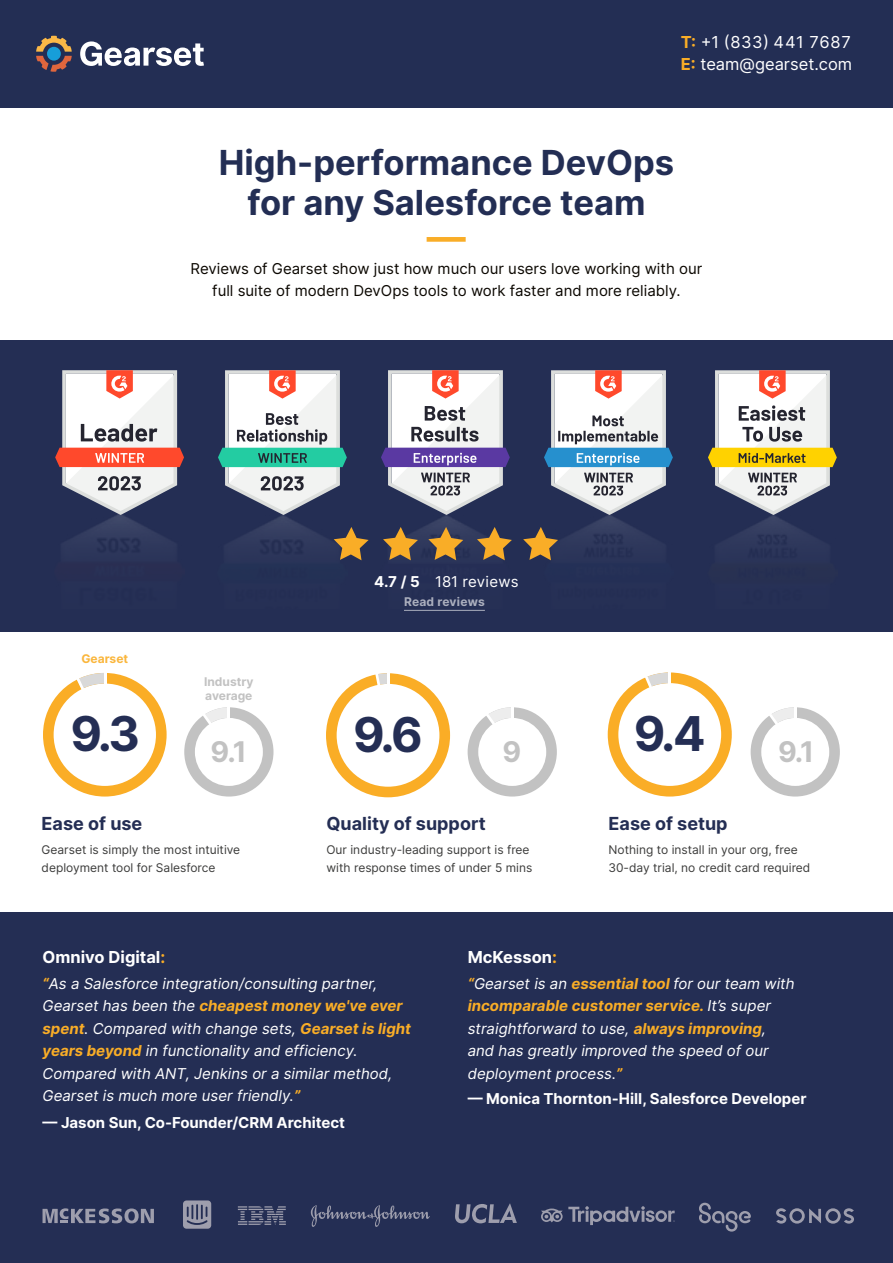
<style>
.page{position:relative;width:893px;height:1263px;background:#fff}
.page>*{position:absolute;margin:0;border:0;box-sizing:border-box;transform-origin:0 0}
.t1{font:700 48px "Inter";color:#242e54}
.t2{font:700 39px "Inter";color:#f9ad27}
.t3{font:700 34.5px/40.5px "Inter";color:#232e54;text-align:center}
.t4{font:700 28.5px "Inter";color:#c2c2c2}
.t5{font:700 18px "Inter";color:#242e54}
.t6{font:16.5px/22.5px "Inter";color:#fff}
.t7{font:700 16.5px "Inter";color:#fff}
.t8{font:italic 15px/22.5px "Inter";color:#fff}
.t9{font:15px/22.5px "Inter";color:#0b0700;text-align:center}
.t10{font:700 15px "Inter";color:#fff}
.t11{font:15px "Inter";letter-spacing:.015em;color:#fff}
.t12{font:12px/18px "Inter";color:#3c3c3b}
.t13{font:700 12px/13.5px "Inter";color:#c2c2c2}
.t14{font:700 12px "Inter";letter-spacing:.02em;color:#fff}
.t15{font:700 12px "Inter";color:#fab63c}
.s1{font-weight:700;color:#f9ad27}
.s2{font-weight:700}
.s3{color:#faad26}
</style>
<div class="page">
<div style="left:0;top:340px;width:893px;height:291px;background:#242e54"></div>
<div style="left:0;top:912px;width:893px;height:351px;background:#242e54"></div>
<svg style="left:334px;top:527px;width:35px;height:33px"></svg>
<svg style="left:383px;top:527px;width:35px;height:33px"></svg>
<svg style="left:428px;top:527px;width:35px;height:33px"></svg>
<svg style="left:477px;top:527px;width:35px;height:33px"></svg>
<svg style="left:523px;top:527px;width:35px;height:33px"></svg>
<svg style="left:43px;top:673px;width:124px;height:123px"></svg>
<svg style="left:184px;top:707px;width:89px;height:89px"></svg>
<svg style="left:326px;top:673px;width:124px;height:124px"></svg>
<hr style="left:387px;top:669px;width:3px;height:16px;background:#fff">
<svg style="left:608px;top:672px;width:124px;height:124px"></svg>
<hr style="left:668px;top:669px;width:3px;height:15px;background:#fff">
<hr style="left:404px;top:610px;width:81px;height:1px;background:#fff">
<svg style="left:218px;top:370px;width:129px;height:145px"></svg>
<svg style="left:381px;top:370px;width:129px;height:145px"></svg>
<svg style="left:55px;top:370px;width:129px;height:145px"></svg>
<svg style="left:708px;top:370px;width:129px;height:145px"></svg>
<svg style="left:544px;top:370px;width:129px;height:145px"></svg>
<div style="left:0;top:0;width:893px;height:107px;background:#232e54"></div>
<svg style="left:80px;top:41px;width:124px;height:25px"></svg>
<svg style="left:36px;top:36px;width:36px;height:36px"></svg>
<div style="left:47px;top:47px;width:14px;height:14px;background:#179ed9;border-radius:50%"></div>
<svg style="left:468px;top:707px;width:89px;height:89px"></svg>
<hr style="left:511px;top:706px;width:3px;height:15px;background:#fff">
<svg style="left:751px;top:707px;width:89px;height:89px"></svg>
<hr style="left:794px;top:706px;width:3px;height:15px;background:#fff">
<svg style="left:183px;top:1200px;width:28px;height:29px"></svg>
<svg style="left:238px;top:1206px;width:48px;height:19px"></svg>
<svg style="left:311px;top:1205px;width:119px;height:22px"></svg>
<svg style="left:776px;top:1208px;width:78px;height:16px"></svg>
<svg style="left:541px;top:1206px;width:134px;height:19px"></svg>
<svg style="left:455px;top:1203px;width:62px;height:20px"></svg>
<svg style="left:699px;top:1203px;width:52px;height:28px"></svg>
<svg style="left:43px;top:1208px;width:111px;height:15px"></svg>
<p class="t6" style="left:681px;top:30px;width:173px"><span class="s1">T:</span> +1 (833) 441 7687<br><span class="s1">E:</span> team@gearset.com</p>
<h3 class="t3" style="left:219px;top:141px;width:457px">High-performance DevOps for any Salesforce team</h3>
<h2 class="t2" style="left:427px;top:208px;width:40px">—</h2>
<p class="t9" style="left:190px;top:257px;width:513px">Reviews of Gearset show just how much our users love working with our full suite of modern DevOps tools to work faster and more reliably.</p>
<p class="t11" style="left:374px;top:571px;width:146px"><span class="s2">4.7 / 5</span> 181 reviews</p>
<p class="t15" style="left:81px;top:650px;width:48px">Gearset</p>
<h1 class="t1" style="left:70px;top:698px;width:71px">9.3</h1>
<p class="t13" style="left:204px;top:674px;width:51px">Industry average</p>
<h3 class="t4" style="left:211px;top:730px;width:38px">9.1</h3>
<p class="t5" style="left:42px;top:809px;width:102px">Ease of use</p>
<p class="t12" style="left:42px;top:840px;width:200px">Gearset is simply the most intuitive deployment tool for Salesforce</p>
<p class="t14" style="left:404px;top:592px;width:82px">Read reviews</p>
<h1 class="t1" style="left:353px;top:699px;width:71px">9.6</h1>
<h1 class="t1" style="left:634px;top:697px;width:73px">9.4</h1>
<h3 class="t4" style="left:503px;top:730px;width:20px">9</h3>
<h3 class="t4" style="left:778px;top:730px;width:38px">9.1</h3>
<p class="t5" style="left:326px;top:809px;width:161px">Quality of support</p>
<p class="t12" style="left:326px;top:840px;width:207px">Our industry-leading support is free with response times of under 5 mins</p>
<p class="t5" style="left:608px;top:809px;width:121px">Ease of setup</p>
<p class="t12" style="left:608px;top:840px;width:203px">Nothing to install in your org, free<br>30-day trial, no credit card required</p>
<p class="t7" style="left:43px;top:945px;width:124px">Omnivo Digital<span class="s3">:</span></p>
<p class="t8" style="left:43px;top:972px;width:370px"><span class="s1">“</span>As a Salesforce integration/consulting partner, Gearset has been the <span class="s1">cheapest money we've ever spent</span>. Compared with change sets, <span class="s1">Gearset is light years beyond</span> in functionality and efficiency.<br>Compared with ANT, Jenkins or a similar method, Gearset is much more user friendly.<span class="s1">”</span></p>
<p class="t10" style="left:43px;top:1111px;width:304px">— Jason Sun, Co-Founder/CRM Architect</p>
<p class="t7" style="left:468px;top:945px;width:91px">McKesson<span class="s3">:</span></p>
<p class="t8" style="left:468px;top:972px;width:329px"><span class="s1">“</span>Gearset is an <span class="s1">essential tool</span> for our team with <span class="s1">incomparable customer service.</span> It’s super straightforward to use, <span class="s1">always improving</span>, and has greatly improved the speed of our deployment process.<span class="s1">”</span></p>
<p class="t10" style="left:468px;top:1087px;width:340px">— Monica Thornton-Hill, Salesforce Developer</p>
</div>
